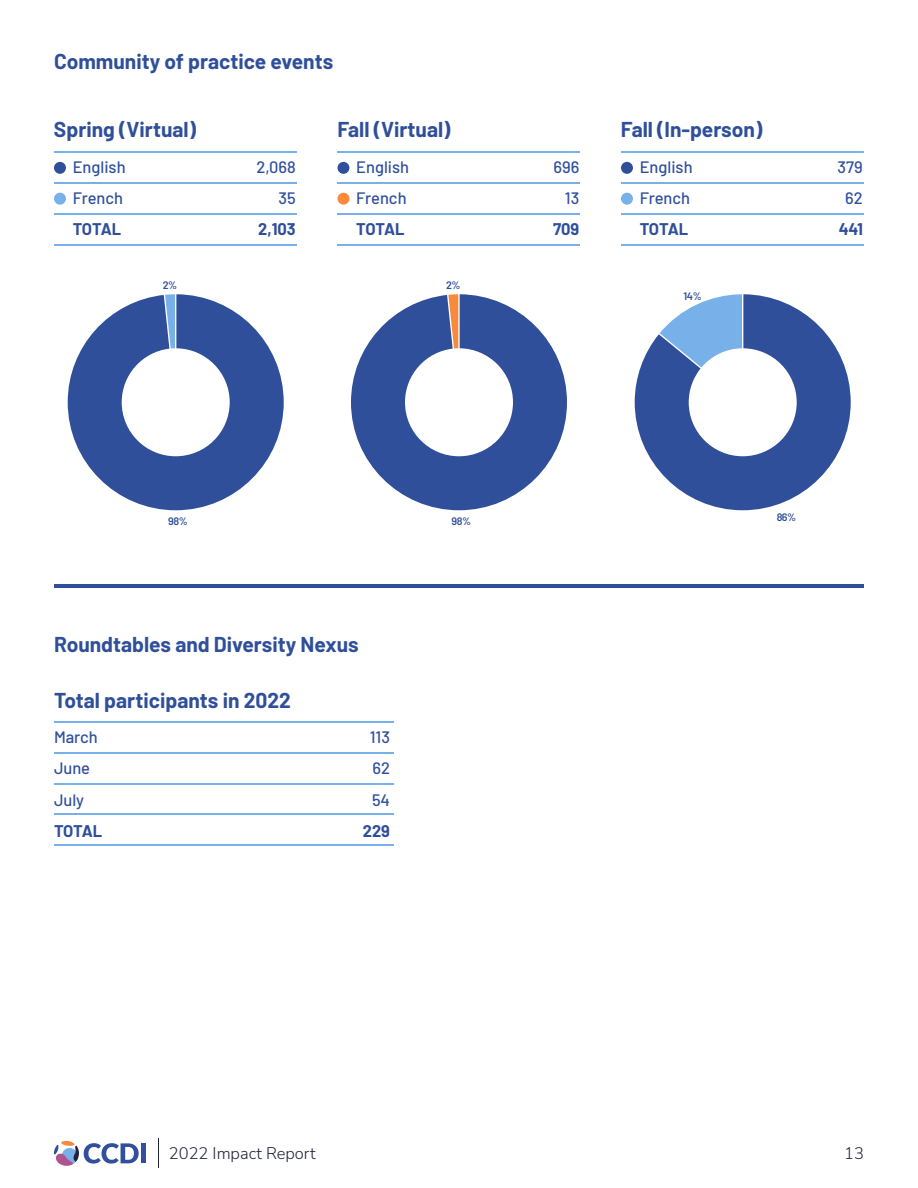
<style>
.page{position:relative;width:918px;height:1188px;background:#fff}
.page>*{position:absolute;margin:0;border:0;box-sizing:border-box;transform-origin:0 0}
.t1{font:700 21px "Barlow";color:#2f4f9a}
.t2{font:500 16.5px/30.8px "Barlow";color:#2f4f9a}
.t3{font:700 16.5px "Barlow";letter-spacing:-.01em;color:#2f4f9a}
.t4{font:300 16.5px "Nunito Sans";color:#22233a}
.t5{font:600 10.8px "Barlow";letter-spacing:-.04em;color:#2f4f9a}
</style>
<div class="page">
<svg style="left:54px;top:1140px;width:85px;height:26px"></svg>
<div style="left:141px;top:1143px;width:5px;height:20px;background:#304f9d"></div>
<hr style="left:159px;top:1138px;width:1px;height:30px;background:#22233a">
<hr style="left:54px;top:721px;width:339px;height:2px;background:#78b0e9">
<hr style="left:54px;top:752px;width:339px;height:2px;background:#78b0e9">
<hr style="left:54px;top:783px;width:339px;height:1px;background:#78b0e9">
<hr style="left:54px;top:814px;width:339px;height:1px;background:#78b0e9">
<hr style="left:54px;top:844px;width:339px;height:2px;background:#78b0e9">
<hr style="left:54px;top:585px;width:810px;height:3px;background:#2f4f9a">
<hr style="left:54px;top:152px;width:243px;height:1px;background:#78b0e9">
<hr style="left:54px;top:182px;width:243px;height:2px;background:#78b0e9">
<hr style="left:54px;top:213px;width:243px;height:2px;background:#78b0e9">
<hr style="left:54px;top:244px;width:243px;height:2px;background:#78b0e9">
<div style="left:54px;top:162px;width:12px;height:12px;background:#2f4f9a;border-radius:50%"></div>
<div style="left:54px;top:193px;width:12px;height:12px;background:#78b0e9;border-radius:50%"></div>
<hr style="left:338px;top:152px;width:242px;height:1px;background:#78b0e9">
<hr style="left:338px;top:182px;width:242px;height:2px;background:#78b0e9">
<hr style="left:338px;top:213px;width:242px;height:2px;background:#78b0e9">
<hr style="left:338px;top:244px;width:242px;height:2px;background:#78b0e9">
<div style="left:338px;top:162px;width:11px;height:12px;background:#2f4f9a;border-radius:50%"></div>
<div style="left:338px;top:193px;width:11px;height:12px;background:#f98a3c;border-radius:50%"></div>
<hr style="left:621px;top:152px;width:243px;height:1px;background:#78b0e9">
<hr style="left:621px;top:182px;width:243px;height:2px;background:#78b0e9">
<hr style="left:621px;top:213px;width:243px;height:2px;background:#78b0e9">
<hr style="left:621px;top:244px;width:243px;height:2px;background:#78b0e9">
<div style="left:621px;top:162px;width:12px;height:12px;background:#2f4f9a;border-radius:50%"></div>
<div style="left:621px;top:193px;width:12px;height:12px;background:#78b0e9;border-radius:50%"></div>
<svg style="left:68px;top:294px;width:216px;height:216px;fill:#2f4f9a"></svg>
<svg style="left:351px;top:294px;width:216px;height:216px;fill:#2f4f9a"></svg>
<svg style="left:635px;top:294px;width:216px;height:216px"></svg>
<p class="t1" style="left:54px;top:46px;width:281px">Community of practice events</p>
<p class="t1" style="left:54px;top:114px;width:143px">Spring (Virtual)</p>
<p class="t1" style="left:337px;top:114px;width:115px">Fall (Virtual)</p>
<p class="t2" style="left:73px;top:151px;width:54px">English<br>French</p>
<p class="t3" style="left:73px;top:217px;width:50px">TOTAL</p>
<p class="t2" style="left:256px;top:151px;width:41px;text-align:right">2,068<br>35</p>
<p class="t3" style="left:258px;top:217px;width:39px">2,103</p>
<p class="t2" style="left:356px;top:151px;width:54px">English<br>French</p>
<p class="t3" style="left:356px;top:217px;width:50px">TOTAL</p>
<p class="t5" style="left:163px;top:277px;width:16px">2%</p>
<p class="t5" style="left:446px;top:277px;width:16px">2%</p>
<p class="t2" style="left:553px;top:151px;width:27px;text-align:right">696<br>13</p>
<p class="t3" style="left:553px;top:217px;width:28px">709</p>
<p class="t1" style="left:621px;top:114px;width:143px">Fall (In-person)</p>
<p class="t2" style="left:640px;top:151px;width:54px">English<br>French</p>
<p class="t3" style="left:640px;top:217px;width:50px">TOTAL</p>
<p class="t5" style="left:684px;top:288px;width:20px">14%</p>
<p class="t2" style="left:838px;top:151px;width:27px;text-align:center">379<br>62</p>
<p class="t3" style="left:839px;top:217px;width:26px">441</p>
<p class="t5" style="left:168px;top:513px;width:21px">98%</p>
<p class="t1" style="left:54px;top:629px;width:306px">Roundtables and Diversity Nexus</p>
<p class="t1" style="left:54px;top:685px;width:238px">Total participants in 2022</p>
<p class="t2" style="left:54px;top:720px;width:45px;line-height:31.5px">March<br>June<br>July</p>
<p class="t3" style="left:54px;top:819px;width:50px">TOTAL</p>
<p class="t2" style="left:370px;top:720px;width:22px;line-height:31.5px;text-align:justify">113<br>62<br>54</p>
<p class="t3" style="left:363px;top:819px;width:29px">229</p>
<p class="t5" style="left:452px;top:513px;width:21px">98%</p>
<p class="t5" style="left:777px;top:509px;width:21px">86%</p>
<p class="t4" style="left:169px;top:1142px;width:148px">2022 Impact Report</p>
<p class="t4" style="left:844px;top:1142px;width:21px">13</p>
</div>
